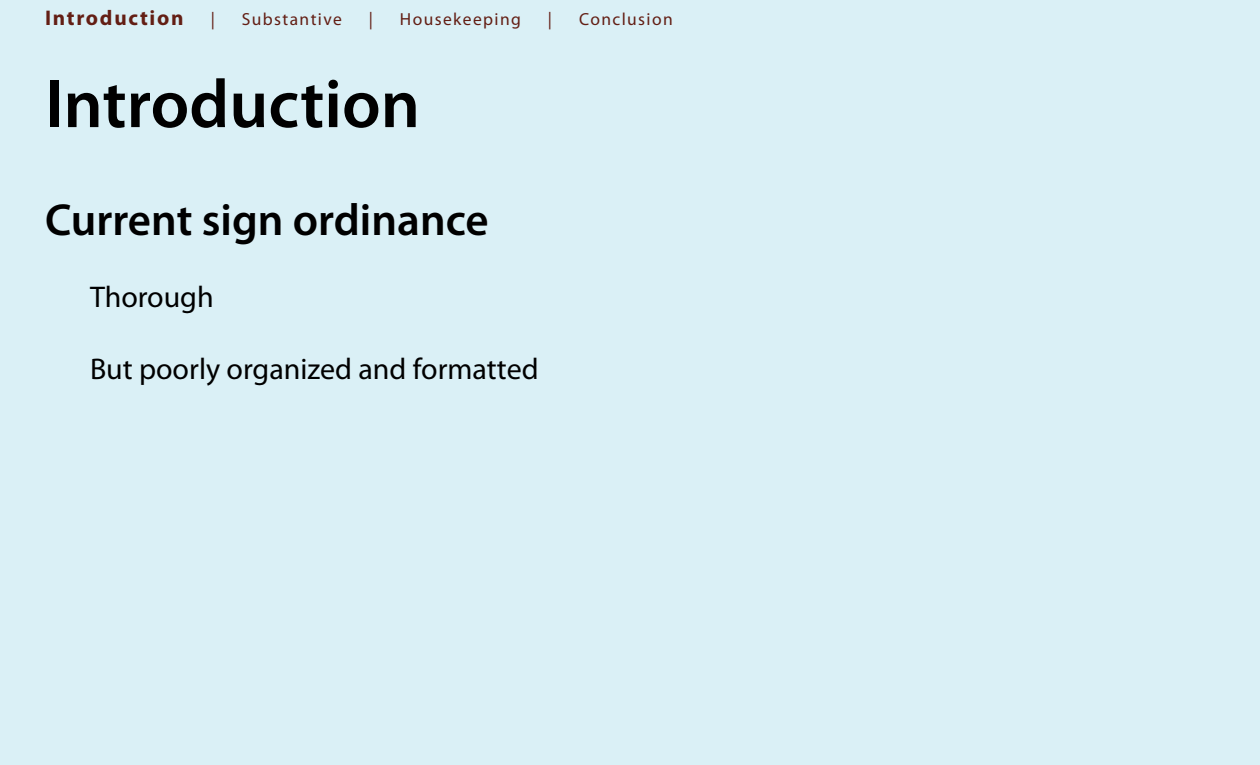
<style>
.page{position:relative;width:1260px;height:765px;background:#daf0f6}
.page>*{position:absolute;margin:0;border:0;box-sizing:border-box;transform-origin:0 0}
.t1{font:600 68.75px "Myriad Pro";color:#000}
.t2{font:600 45px "Myriad Pro";color:#000}
.t3{font:30px "Myriad Pro";color:#000}
.t4{font:700 21.25px "Myriad Pro";letter-spacing:.08em;color:#631e14}
.t5{font:17.5px "Myriad Pro";letter-spacing:.08em;color:#631e14}
</style>
<div class="page">
<p class="t4" style="left:45px;top:4px;width:140px">Introduction</p>
<p class="t5" style="left:211px;top:8px;width:6px">|</p>
<p class="t5" style="left:242px;top:8px;width:101px">Substantive</p>
<p class="t5" style="left:369px;top:8px;width:6px">|</p>
<p class="t5" style="left:400px;top:8px;width:123px">Housekeeping</p>
<p class="t5" style="left:548px;top:8px;width:6px">|</p>
<p class="t5" style="left:579px;top:8px;width:95px">Conclusion</p>
<h1 class="t1" style="left:45px;top:60px;width:377px">Introduction</h1>
<h2 class="t2" style="left:45px;top:191px;width:445px">Current sign ordinance</h2>
<p class="t3" style="left:90px;top:279px;width:125px">Thorough</p>
<p class="t3" style="left:90px;top:351px;width:450px">But poorly organized and formatted</p>
</div>
